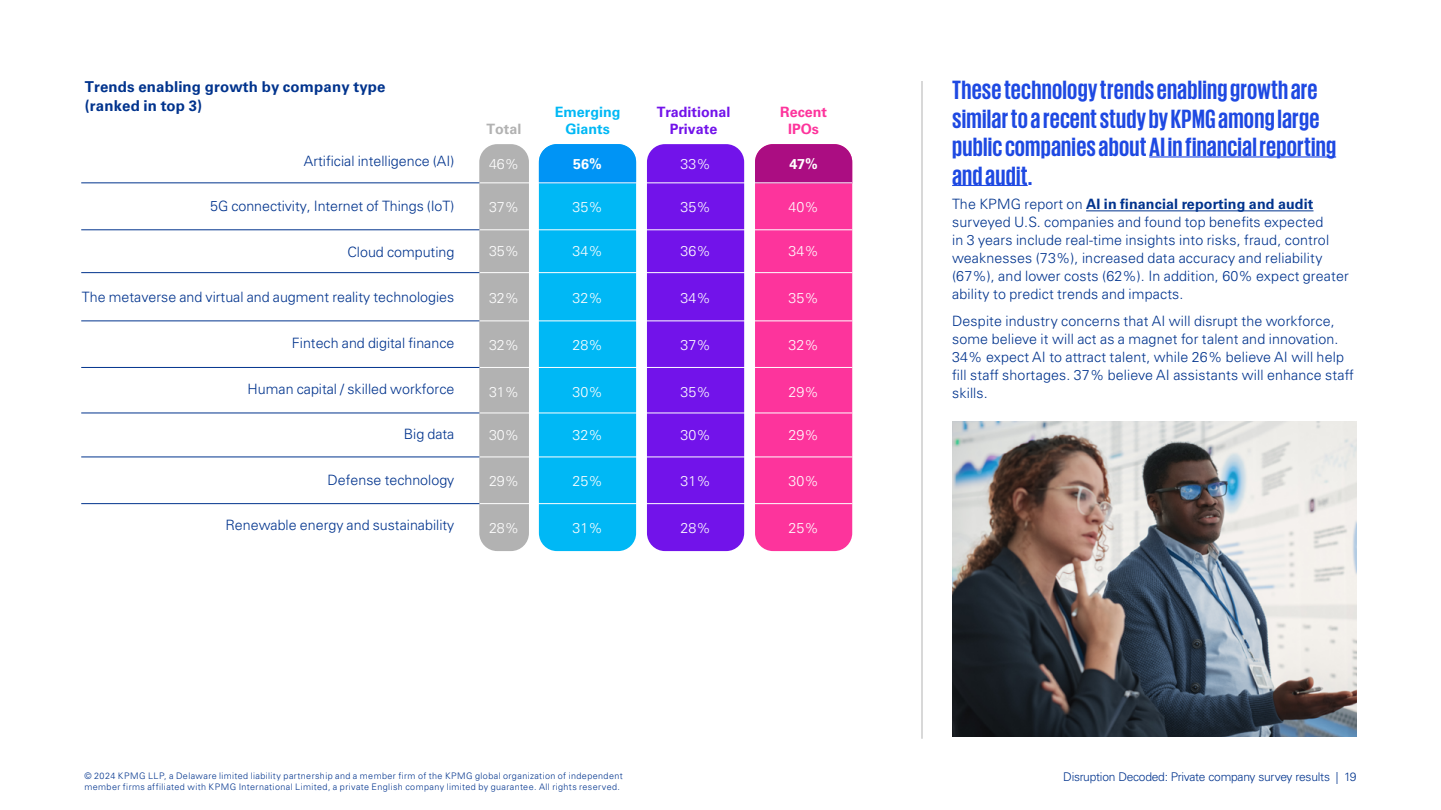
<style>
.page{position:relative;width:1441px;height:810px;background:#fff}
.page>*{position:absolute;margin:0;border:0;box-sizing:border-box;transform-origin:0 0}
.t1{font:700 27px/28.5px "KPMG";letter-spacing:.01em;color:#1e49e2}
.t2{font:700 15px/19.5px "Univers LT Std";letter-spacing:.01em;color:#00338d}
.t3{font:300 14.25px/18px "Univers LT Std";letter-spacing:.01em;color:#00338d}
.t4{font:300 14.25px "Univers LT Std";color:#fff}
.t5{font:700 14.25px "Univers LT Std";color:#7213ea}
.t6{font:700 14.25px/17.1px "Univers LT Std";color:#00b8f5;text-align:center}
.t7{font:700 14.25px/17.1px "Univers LT Std";color:#fd349c;text-align:center}
.t8{font:700 14.25px "Univers LT Std";color:#fff}
.t9{font:700 14.25px "Univers LT Std";color:#b2b2b2}
.t10{font:300 12px "Univers LT Std";letter-spacing:-.02em;color:#00338d}
.t11{font:300 9px "Univers LT Std";letter-spacing:.045em;color:#00338d}
.s1{font-weight:700}
</style>
<div class="page">
<div style="left:755px;top:144px;width:97px;height:407px;background:#fd349c;border-radius:18px"></div>
<div style="left:539px;top:144px;width:97px;height:407px;background:#00b8f5;border-radius:18px"></div>
<div style="left:539px;top:144px;width:97px;height:38px;background:#0094f5"></div>
<div style="left:755px;top:144px;width:97px;height:38px;background:#ab0d82"></div>
<hr style="left:1149px;top:156px;width:186px;height:2px;background:#1e49e2">
<hr style="left:952px;top:185px;width:75px;height:1px;background:#1e49e2">
<hr style="left:1085px;top:211px;width:228px;height:1px;background:#00338d">
<hr style="left:921px;top:81px;width:1px;height:658px;background:#b2b2b2">
<img style="left:952px;top:422px;width:404px;height:315px">
<div style="left:479px;top:144px;width:50px;height:407px;background:#b2b2b2;border-radius:18px"></div>
<div style="left:647px;top:144px;width:97px;height:407px;background:#7213ea;border-radius:18px"></div>
<hr style="left:479px;top:182px;width:373px;height:1px;background:#fff">
<hr style="left:479px;top:272px;width:373px;height:1px;background:#fff">
<hr style="left:479px;top:229px;width:373px;height:1px;background:#fff">
<hr style="left:479px;top:321px;width:373px;height:1px;background:#fff">
<hr style="left:479px;top:367px;width:373px;height:1px;background:#fff">
<hr style="left:479px;top:413px;width:373px;height:1px;background:#fff">
<hr style="left:479px;top:457px;width:373px;height:1px;background:#fff">
<hr style="left:479px;top:503px;width:373px;height:1px;background:#fff">
<hr style="left:81px;top:182px;width:398px;height:1px;background:#00338d">
<hr style="left:81px;top:272px;width:398px;height:1px;background:#00338d">
<hr style="left:81px;top:229px;width:398px;height:1px;background:#00338d">
<hr style="left:81px;top:321px;width:398px;height:1px;background:#00338d">
<hr style="left:81px;top:367px;width:398px;height:1px;background:#00338d">
<hr style="left:81px;top:413px;width:398px;height:1px;background:#00338d">
<hr style="left:81px;top:457px;width:398px;height:1px;background:#00338d">
<hr style="left:81px;top:503px;width:398px;height:1px;background:#00338d">
<p class="t2" style="left:85px;top:77px;width:302px">Trends enabling growth by company type (ranked in top 3)</p>
<p class="t3" style="left:304px;top:152px;width:152px">Artificial intelligence (AI)</p>
<p class="t3" style="left:210px;top:197px;width:245px">5G connectivity, Internet of Things (IoT)</p>
<p class="t3" style="left:347px;top:243px;width:108px">Cloud computing</p>
<p class="t3" style="left:82px;top:288px;width:374px">The metaverse and virtual and augment reality technologies</p>
<p class="t3" style="left:292px;top:334px;width:164px">Fintech and digital finance</p>
<p class="t3" style="left:247px;top:380px;width:208px">Human capital / skilled workforce</p>
<p class="t3" style="left:403px;top:425px;width:52px">Big data</p>
<p class="t3" style="left:327px;top:471px;width:128px">Defense technology</p>
<p class="t3" style="left:225px;top:516px;width:230px">Renewable energy and sustainability</p>
<p class="t6" style="left:554px;top:104px;width:67px">Emerging<br>Giants</p>
<p class="t5" style="left:656px;top:104px;width:75px">Traditional</p>
<p class="t9" style="left:486px;top:121px;width:36px">Total</p>
<p class="t5" style="left:669px;top:121px;width:49px">Private</p>
<p class="t4" style="left:489px;top:155px;width:32px">46%</p>
<p class="t8" style="left:573px;top:155px;width:30px">56%</p>
<p class="t4" style="left:680px;top:155px;width:32px">33%</p>
<p class="t4" style="left:489px;top:198px;width:32px">37%</p>
<p class="t4" style="left:572px;top:198px;width:32px">35%</p>
<p class="t4" style="left:680px;top:198px;width:32px">35%</p>
<p class="t4" style="left:489px;top:242px;width:32px">35%</p>
<p class="t4" style="left:572px;top:242px;width:32px">34%</p>
<p class="t4" style="left:680px;top:242px;width:32px">36%</p>
<p class="t4" style="left:489px;top:289px;width:32px">32%</p>
<p class="t4" style="left:572px;top:289px;width:32px">32%</p>
<p class="t4" style="left:680px;top:289px;width:32px">34%</p>
<p class="t4" style="left:489px;top:336px;width:32px">32%</p>
<p class="t4" style="left:572px;top:336px;width:32px">28%</p>
<p class="t4" style="left:680px;top:336px;width:32px">37%</p>
<p class="t4" style="left:489px;top:383px;width:32px">31%</p>
<p class="t4" style="left:572px;top:383px;width:32px">30%</p>
<p class="t4" style="left:680px;top:383px;width:32px">35%</p>
<p class="t4" style="left:489px;top:427px;width:32px">30%</p>
<p class="t4" style="left:572px;top:427px;width:32px">32%</p>
<p class="t4" style="left:680px;top:427px;width:32px">30%</p>
<p class="t4" style="left:489px;top:472px;width:32px">29%</p>
<p class="t4" style="left:572px;top:472px;width:32px">25%</p>
<p class="t4" style="left:680px;top:472px;width:32px">31%</p>
<p class="t4" style="left:489px;top:519px;width:32px">28%</p>
<p class="t4" style="left:572px;top:519px;width:32px">31%</p>
<p class="t4" style="left:680px;top:519px;width:32px">28%</p>
<p class="t7" style="left:780px;top:104px;width:48px">Recent<br>IPOs</p>
<p class="t8" style="left:789px;top:155px;width:30px">47%</p>
<p class="t4" style="left:788px;top:198px;width:32px">40%</p>
<p class="t4" style="left:788px;top:242px;width:32px">34%</p>
<p class="t4" style="left:788px;top:289px;width:32px">35%</p>
<p class="t4" style="left:788px;top:336px;width:32px">32%</p>
<p class="t4" style="left:788px;top:383px;width:32px">29%</p>
<p class="t4" style="left:788px;top:427px;width:32px">29%</p>
<p class="t4" style="left:788px;top:472px;width:32px">30%</p>
<p class="t4" style="left:788px;top:519px;width:32px">25%</p>
<h1 class="t1" style="left:952px;top:75px;width:385px">These technology trends enabling growth are similar to a recent study by KPMG among large public companies about AI in financial reporting and audit.</h1>
<p class="t3" style="left:952px;top:195px;width:398px">The KPMG report on <span class="s1">AI in financial reporting and audit </span>surveyed U.S. companies and found top benefits expected<br>in 3 years include real-time insights into risks, fraud, control weaknesses (73%), increased data accuracy and reliability (67%), and lower costs (62%). In addition, 60% expect greater ability to predict trends and impacts.</p>
<p class="t3" style="left:952px;top:312px;width:403px">Despite industry concerns that AI will disrupt the workforce, some believe it will act as a magnet for talent and innovation.<br>34% expect AI to attract talent, while 26% believe AI will help fill staff shortages. 37% believe AI assistants will enhance staff skills.</p>
<p class="t11" style="left:84px;top:771px;width:540px">© 2024 KPMG LLP, a Delaware limited liability partnership and a member firm of the KPMG global organization of independent</p>
<p class="t10" style="left:1063px;top:770px;width:295px">Disruption Decoded: Private company survey results | 19</p>
<p class="t11" style="left:84px;top:781px;width:537px">member firms affiliated with KPMG International Limited, a private English company limited by guarantee. All rights reserved.</p>
</div>
